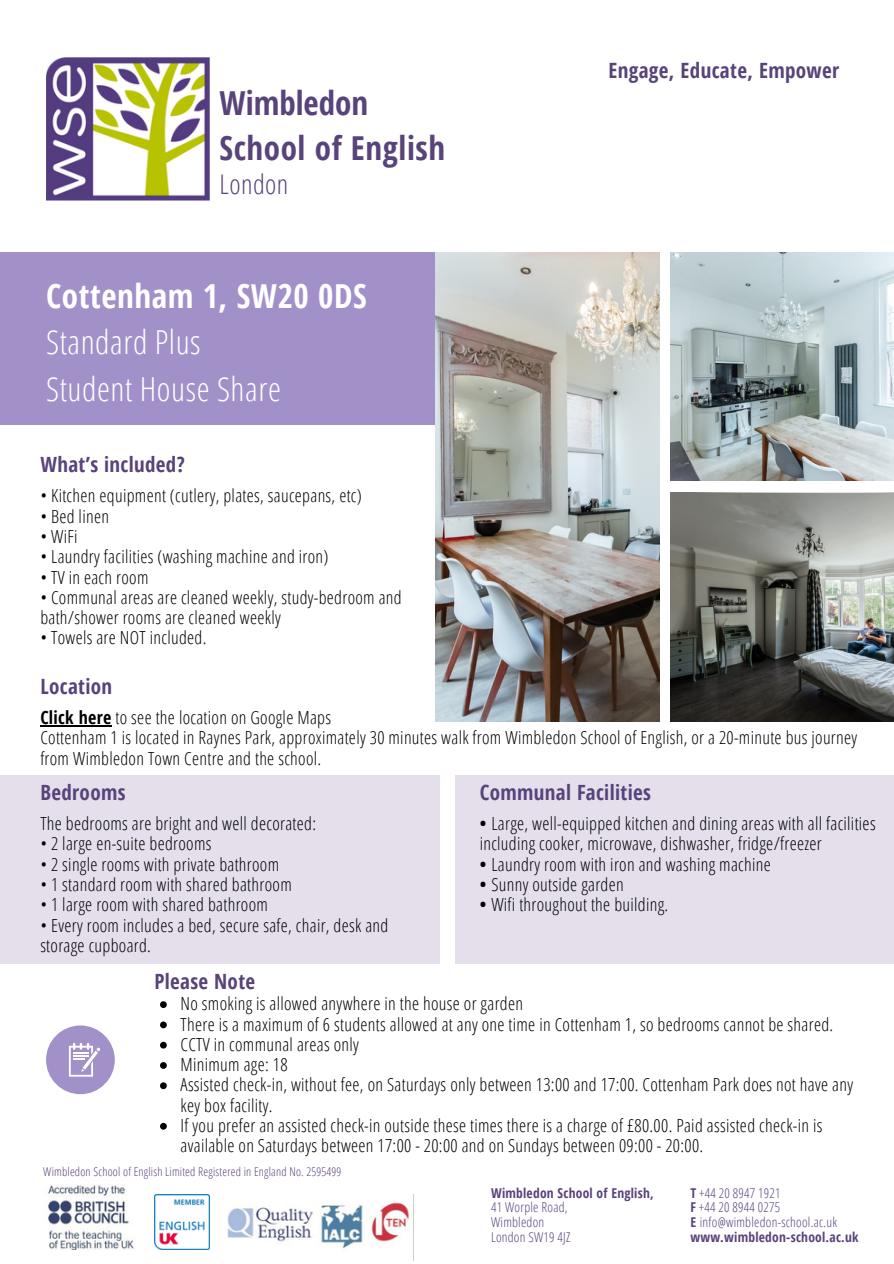
<style>
.page{position:relative;width:894px;height:1264px;background:#fff}
.page>*{position:absolute;margin:0;border:0;box-sizing:border-box;transform-origin:0 0}
.t1{font:300 33px/46.2px "Open Sans Condensed";letter-spacing:.02em;color:#fff}
.t2{font:700 33px/45px "Open Sans Condensed";letter-spacing:.02em;color:#58437b}
.t3{font:700 33px "Open Sans Condensed";letter-spacing:.02em;color:#fff}
.t4{font:300 27px "Open Sans Condensed";letter-spacing:.015em;color:#58437b}
.t5{font:700 21px "Open Sans Condensed";letter-spacing:.02em;color:#58437b}
.t6{font:300 18px/20.2px "Open Sans Condensed";letter-spacing:.02em;color:#000}
.t7{font:300 13.5px/14.7px "Open Sans Condensed";letter-spacing:.02em;color:#58437b}
.t8{font:700 13.5px "Open Sans Condensed";letter-spacing:.015em;color:#58437b}
.t9{font:300 12px "Open Sans Condensed";letter-spacing:.02em;color:#58437b}
.s1{font-weight:700}
</style>
<div class="page">
<img style="left:227px;top:1202px;width:183px;height:47px">
<img style="left:48px;top:1184px;width:86px;height:65px">
<img style="left:154px;top:1194px;width:55px;height:55px">
<img style="left:46px;top:58px;width:163px;height:143px">
<div style="left:0;top:252px;width:455px;height:172px;background:#a291c9"></div>
<div style="left:0;top:775px;width:440px;height:188px;background:#e5dfec"></div>
<img style="left:435px;top:252px;width:224px;height:470px">
<img style="left:670px;top:252px;width:223px;height:229px">
<img style="left:670px;top:492px;width:223px;height:230px">
<div style="left:46px;top:1025px;width:69px;height:69px;background:#a291c9;border-radius:50%"></div>
<svg style="left:69px;top:1043px;width:31px;height:33px"></svg>
<div style="left:455px;top:775px;width:438px;height:188px;background:#e5dfec"></div>
<hr style="left:40px;top:725px;width:72px;height:1px;background:#000">
<svg style="left:160px;top:1001px;width:7px;height:7px"></svg>
<svg style="left:160px;top:1021px;width:7px;height:7px"></svg>
<svg style="left:160px;top:1041px;width:7px;height:7px"></svg>
<svg style="left:160px;top:1062px;width:7px;height:6px"></svg>
<svg style="left:160px;top:1082px;width:7px;height:7px"></svg>
<svg style="left:160px;top:1122px;width:7px;height:7px"></svg>
<h1 class="t2" style="left:219px;top:79px;width:227px">Wimbledon<br>School of English</h1>
<h2 class="t4" style="left:219px;top:165px;width:70px">London</h2>
<h1 class="t3" style="left:46px;top:273px;width:322px">Cottenham 1, SW20 0DS</h1>
<h1 class="t1" style="left:46px;top:318px;width:236px">Standard Plus<br>Student House Share</h1>
<p class="t5" style="left:608px;top:56px;width:232px">Engage, Educate, Empower</p>
<p class="t5" style="left:40px;top:449px;width:146px">What’s included?</p>
<p class="t6" style="left:40px;top:485px;width:323px">• Kitchen equipment (cutlery, plates, saucepans, etc)</p>
<p class="t6" style="left:40px;top:505px;width:70px">• Bed linen</p>
<p class="t6" style="left:40px;top:526px;width:39px">• WiFi</p>
<p class="t6" style="left:40px;top:546px;width:289px">• Laundry facilities (washing machine and iron)</p>
<p class="t6" style="left:40px;top:566px;width:110px">• TV in each room</p>
<p class="t6" style="left:40px;top:586px;width:363px">• Communal areas are cleaned weekly, study-bedroom and bath/shower rooms are cleaned weekly</p>
<p class="t6" style="left:40px;top:627px;width:167px">• Towels are NOT included.</p>
<p class="t5" style="left:40px;top:671px;width:73px">Location</p>
<p class="t6" style="left:40px;top:707px;width:818px"><span class="s1">Click here</span> to see the location on Google Maps<br>Cottenham 1 is located in Raynes Park, approximately 30 minutes walk from Wimbledon School of English, or a 20-minute bus journey from Wimbledon Town Centre and the school.</p>
<p class="t5" style="left:40px;top:777px;width:87px">Bedrooms</p>
<p class="t6" style="left:40px;top:813px;width:277px">The bedrooms are bright and well decorated:</p>
<p class="t6" style="left:40px;top:833px;width:173px">• 2 large en-suite bedrooms</p>
<p class="t6" style="left:40px;top:853px;width:240px">• 2 single rooms with private bathroom</p>
<p class="t6" style="left:40px;top:873px;width:253px">• 1 standard room with shared bathroom</p>
<p class="t6" style="left:40px;top:894px;width:229px">• 1 large room with shared bathroom</p>
<p class="t6" style="left:40px;top:914px;width:349px">• Every room includes a bed, secure safe, chair, desk and storage cupboard.</p>
<p class="t5" style="left:479px;top:777px;width:173px">Communal Facilities</p>
<p class="t6" style="left:479px;top:813px;width:397px"><span class="s1">•</span> Large, well-equipped kitchen and dining areas with all facilities including cooker, microwave, dishwasher, fridge/freezer</p>
<p class="t6" style="left:479px;top:853px;width:292px"><span class="s1">•</span> Laundry room with iron and washing machine</p>
<p class="t6" style="left:479px;top:873px;width:146px"><span class="s1">•</span> Sunny outside garden</p>
<p class="t6" style="left:479px;top:894px;width:190px"><span class="s1">•</span> Wifi throughout the building.</p>
<p class="t5" style="left:154px;top:966px;width:102px">Please Note</p>
<p class="t6" style="left:180px;top:993px;width:674px">No smoking is allowed anywhere in the house or garden<br>There is a maximum of 6 students allowed at any one time in Cottenham 1, so bedrooms cannot be shared.<br>CCTV in communal areas only<br>Minimum age: 18<br>Assisted check-in, without fee, on Saturdays only between 13:00 and 17:00. Cottenham Park does not have any key box facility.<br>If you prefer an assisted check-in outside these times there is a charge of £80.00. Paid assisted check-in is available on Saturdays between 17:00 - 20:00 and on Sundays between 09:00 - 20:00.</p>
<p class="t9" style="left:43px;top:1162px;width:299px">Wimbledon School of English Limited Registered in England No. 2595499</p>
<p class="t8" style="left:491px;top:1183px;width:164px">Wimbledon School of English,</p>
<p class="t7" style="left:491px;top:1199px;width:81px">41 Worple Road,<br>Wimbledon<br>London SW19 4JZ</p>
<p class="t7" style="left:690px;top:1185px;width:170px"><span class="s1">T</span> +44 20 8947 1921<br><span class="s1">F</span> +44 20 8944 0275<br><span class="s1">E</span> info@wimbledon-school.ac.uk <span class="s1">www.wimbledon-school.ac.uk</span></p>
</div>
